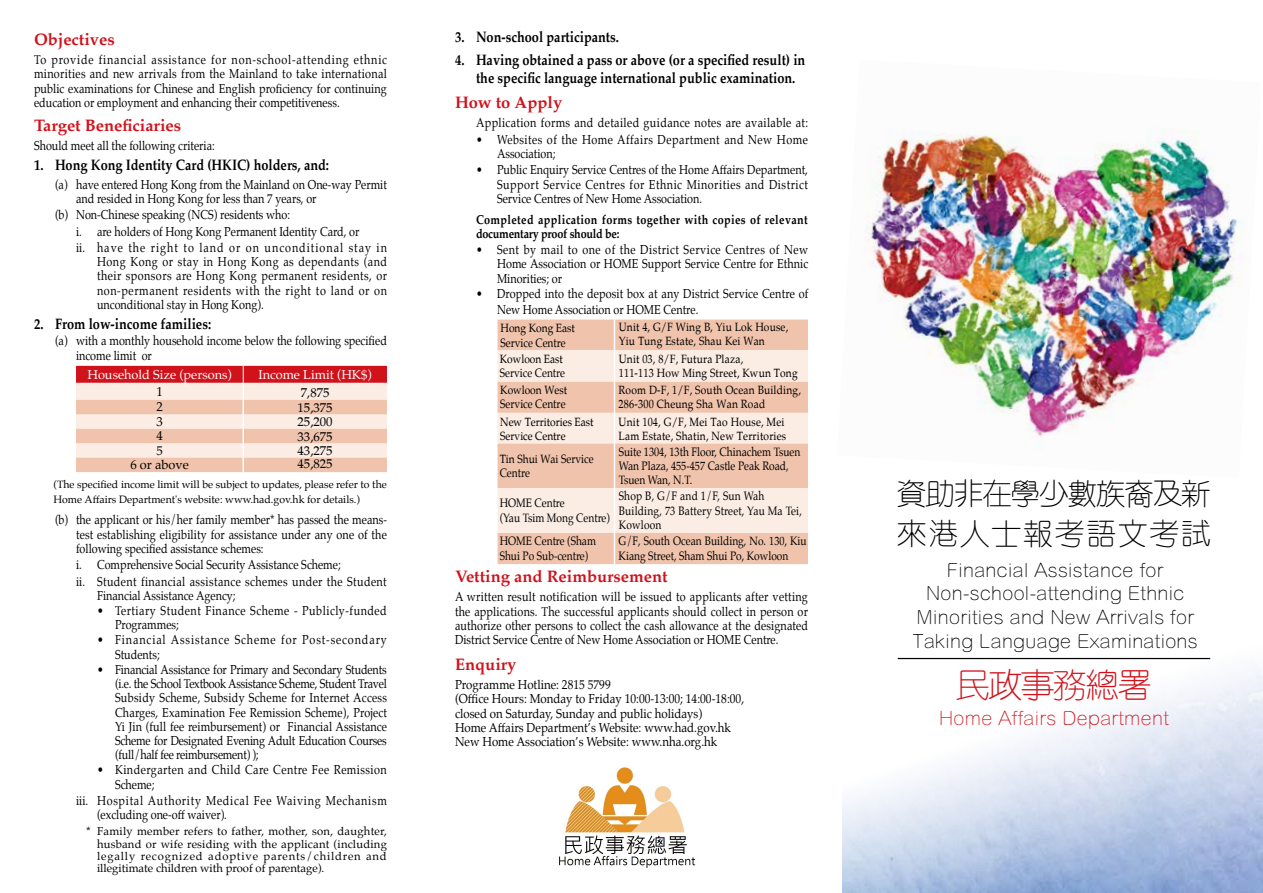
<style>
.page{position:relative;width:1263px;height:893px;background:#fff}
.page>*{position:absolute;margin:0;border:0;box-sizing:border-box;transform-origin:0 0}
.t1{font:300 34.5px "M Yuen HK";letter-spacing:-.06em;color:#d0121b}
.t2{font:300 30px/39.9px "M Yuen HK";letter-spacing:-.05em;color:#000}
.t3{font:300 19.5px/23.9px "M Yuen HK";letter-spacing:.02em;color:#000;text-align:center}
.t4{font:300 19.5px "M Yuen HK";letter-spacing:.02em;color:#d0121b}
.t5{font:700 16.5px "Palatino";color:#d0121b}
.t6{font:700 15px/18px "Palatino";color:#000;scale:.85 1}
.t7{font:12.75px/14.2px "Palatino";color:#000;text-align:justify;scale:.85 1}
.t8{font:12.75px/14.2px "Palatino";color:#000;scale:.9 1}
.t9{font:12.75px/16.4px "Palatino";letter-spacing:.035em;color:#000;scale:.85 1}
.t10{font:12.75px/14.2px "Palatino";letter-spacing:.045em;color:#000;scale:.85 1}
.t11{font:700 12.75px/14.2px "Palatino";letter-spacing:.035em;color:#000;scale:.85 1}
.t12{font:12.75px/14.2px "Palatino";letter-spacing:.065em;color:#000;scale:.85 1}
.t13{font:12.75px/14.2px "Palatino";letter-spacing:.08em;color:#000;scale:.85 1}
.t14{font:12.75px/14.2px "Palatino";letter-spacing:.04em;color:#000;scale:.85 1}
.t15{font:12.75px "Palatino";color:#fff}
.t16{font:12.75px "Palatino";color:#000}
.t17{font:12.75px "Palatino";color:#000}
.t18{font:12px/14.2px "Palatino";color:#000;scale:.85 1}
.t19{font:12px/14.2px "Palatino";letter-spacing:.02em;color:#000;scale:.85 1}
.t20{font:12px/14.1px "Palatino";color:#000;scale:.85 1}
.t21{font:12px/14.2px "Palatino";letter-spacing:.02em;color:#000;scale:.85 1}
.t22{font:11.25px/13.2px "Palatino";letter-spacing:.02em;color:#000;text-align:right}
.t23{font:11.25px/12px "Palatino";letter-spacing:.055em;color:#000}
.t24{font:10.5px/15px "Palatino";color:#000}
.s1{font-style:inherit}
</style>
<div class="page">
<svg style="left:76px;top:366px;width:311px;height:106px;background:#efb9ad"></svg>
<div style="left:497px;top:320px;width:311px;height:244px;background:#f0c3ac"></div>
<svg style="left:497px;top:350px;width:311px;height:183px;background:#f6dbcd"></svg>
<hr style="left:614px;top:320px;width:1px;height:30px;background:#fff">
<hr style="left:614px;top:350px;width:1px;height:32px;background:#fff">
<hr style="left:614px;top:382px;width:1px;height:31px;background:#fff">
<hr style="left:614px;top:413px;width:1px;height:30px;background:#fff">
<hr style="left:614px;top:443px;width:1px;height:45px;background:#fff">
<hr style="left:614px;top:488px;width:1px;height:45px;background:#fff">
<hr style="left:614px;top:533px;width:1px;height:31px;background:#fff">
<img style="left:865px;top:129px;width:377px;height:322px">
<hr style="left:898px;top:658px;width:312px;height:1px;background:#000">
<img style="left:558px;top:767px;width:138px;height:101px">
<p class="t5" style="left:34px;top:25px;width:82px">Objectives</p>
<p class="t7" style="left:34px;top:53px;width:417px">To provide financial assistance for non-school-attending ethnic minorities and new arrivals from the Mainland to take international public examinations for Chinese and English proficiency for continuing education or employment and enhancing their competitiveness.</p>
<p class="t5" style="left:34px;top:111px;width:149px">Target Beneficiaries</p>
<p class="t7" style="left:34px;top:138px;width:214px">Should meet all the following criteria:</p>
<p class="t6" style="left:34px;top:156px;width:349px">1. Hong Kong Identity Card (HKIC) holders, and:</p>
<p class="t7" style="left:76px;top:177px;width:367px;text-indent:-21px">(a) have entered Hong Kong from the Mainland on One-way Permit and resided in Hong Kong for less than 7 years, or</p>
<p class="t7" style="left:76px;top:207px;width:367px;line-height:16.4px;text-align:left;text-indent:-21px">(b) Non-Chinese speaking (NCS) residents who:<br>i. are holders of Hong Kong Permanent Identity Card, or<br>ii. have the right to land or on unconditional stay in</p>
<p class="t7" style="left:97px;top:255px;width:343px">Hong Kong or stay in Hong Kong as dependants (and their sponsors are Hong Kong permanent residents, or non-permanent residents with the right to land or on unconditional stay in Hong Kong).</p>
<p class="t6" style="left:34px;top:315px;width:210px">2. From low-income families:</p>
<p class="t7" style="left:76px;top:334px;width:367px;text-indent:-21px">(a) with a monthly household income below the following specified income limit or</p>
<p class="t15" style="left:87px;top:364px;width:146px">Household Size (persons)</p>
<p class="t15" style="left:258px;top:364px;width:115px">Income Limit (HK$)</p>
<p class="t17" style="left:156px;top:381px;width:8px">1</p>
<p class="t16" style="left:301px;top:383px;width:30px">7<span class="s1">,</span>875</p>
<p class="t17" style="left:156px;top:397px;width:8px">2</p>
<p class="t16" style="left:298px;top:397px;width:37px">15,375</p>
<p class="t17" style="left:156px;top:411px;width:8px">3</p>
<p class="t16" style="left:298px;top:412px;width:37px">25,200</p>
<p class="t17" style="left:156px;top:425px;width:8px">4</p>
<p class="t16" style="left:298px;top:426px;width:37px">33,675</p>
<p class="t17" style="left:156px;top:440px;width:8px">5</p>
<p class="t16" style="left:298px;top:441px;width:37px">43,275</p>
<p class="t17" style="left:130px;top:454px;width:60px">6 or above</p>
<p class="t16" style="left:298px;top:454px;width:37px">45,825</p>
<p class="t24" style="left:54px;top:477px;width:335px">(The specified income limit will be subject to updates, please refer to the<br>Home Affairs Department's website: www.had.gov.hk for details.)</p>
<p class="t7" style="left:76px;top:513px;width:367px;text-indent:-21px">(b) the applicant or his/her family member* has passed the means&shy;test establishing eligibility for assistance under any one of the following specified assistance schemes:</p>
<p class="t9" style="left:76px;top:557px;width:367px">i. Comprehensive Social Security Assistance Scheme;<br>ii. Student financial assistance schemes under the Student</p>
<p class="t7" style="left:97px;top:588px;width:164px">Financial Assistance Agency;</p>
<p class="t10" style="left:115px;top:603px;width:321px;text-indent:-18px">• Tertiary Student Finance Scheme - Publicly-funded<br>Programmes;</p>
<p class="t13" style="left:115px;top:633px;width:321px;text-indent:-18px">• Financial Assistance Scheme for Post-secondary<br>Students;</p>
<p class="t7" style="left:115px;top:662px;width:322px;text-indent:-18px">• Financial Assistance for Primary and Secondary Students (i.e. the School Textbook Assistance Scheme, Student Travel Subsidy Scheme, Subsidy Scheme for Internet Access Charges, Examination Fee Remission Scheme), Project Yi Jin (full fee reimbursement) or Financial Assistance Scheme for Designated Evening Adult Education Courses (full/half fee reimbursement) );</p>
<p class="t14" style="left:115px;top:763px;width:321px;text-indent:-18px">• Kindergarten and Child Care Centre Fee Remission<br>Scheme;</p>
<p class="t12" style="left:97px;top:793px;width:343px;text-indent:-21px">iii. Hospital Authority Medical Fee Waiving Mechanism (excluding one-off waiver).</p>
<p class="t22" style="left:86px;top:824px;width:302px">* Family member refers to father, mother, son, daughter, husband or wife residing with the applicant (including</p>
<p class="t23" style="left:97px;top:850px;width:291px">legally recognized adoptive parents/children and illegitimate children with proof of parentage).</p>
<p class="t6" style="left:455px;top:28px;width:194px">3. Non-school participants.</p>
<p class="t6" style="left:476px;top:50px;width:389px;text-indent:-21px">4. Having obtained a pass or above (or a specified result) in the specific language international public examination.</p>
<p class="t5" style="left:455px;top:89px;width:109px">How to Apply</p>
<p class="t9" style="left:476px;top:115px;width:392px">Application forms and detailed guidance notes are available at:</p>
<p class="t10" style="left:497px;top:132px;width:367px;text-indent:-21px">• Websites of the Home Affairs Department and New Home<br>Association;</p>
<p class="t7" style="left:497px;top:163px;width:367px;text-indent:-21px">• Public Enquiry Service Centres of the Home Affairs Department, Support Service Centres for Ethnic Minorities and District Service Centres of New Home Association.</p>
<p class="t11" style="left:476px;top:212px;width:392px">Completed application forms together with copies of relevant documentary proof should be:</p>
<p class="t7" style="left:497px;top:243px;width:368px;text-indent:-21px">• Sent by mail to one of the District Service Centres of New Home Association or HOME Support Service Centre for Ethnic Minorities; or</p>
<p class="t7" style="left:497px;top:285px;width:368px;line-height:16.4px;text-indent:-21px">• Dropped into the deposit box at any District Service Centre of<br>New Home Association or HOME Centre.</p>
<p class="t20" style="left:501px;top:320px;width:89px">Hong Kong East</p>
<p class="t18" style="left:501px;top:336px;width:78px">Service Centre</p>
<p class="t19" style="left:619px;top:319px;width:201px">Unit 4, G/F Wing B, Yiu Lok House,<br>Yiu Tung Estate, Shau Kei Wan</p>
<p class="t20" style="left:500px;top:350px;width:76px">Kowloon East</p>
<p class="t18" style="left:500px;top:366px;width:78px">Service Centre</p>
<p class="t19" style="left:619px;top:350px;width:212px">Unit 03, 8/F, Futura Plaza,<br>111-113 How Ming Street, Kwun Tong</p>
<p class="t20" style="left:500px;top:382px;width:80px">Kowloon West</p>
<p class="t18" style="left:500px;top:397px;width:78px">Service Centre</p>
<p class="t19" style="left:619px;top:382px;width:216px">Room D-F, 1/F, South Ocean Building,<br>286-300 Cheung Sha Wan Road</p>
<p class="t20" style="left:500px;top:414px;width:111px">New Territories East<br>Service Centre</p>
<p class="t19" style="left:619px;top:413px;width:199px">Unit 104, G/F, Mei Tao House, Mei<br>Lam Estate, Shatin, New Territories</p>
<p class="t18" style="left:500px;top:451px;width:112px"><span class="s1">Tin Shui Wai</span> Service<br>Centre</p>
<p class="t18" style="left:619px;top:444px;width:215px">Suite 1304, 13th Floor, Chinachem Tsuen<br>Wan Plaza, 455-457 Castle Peak Road,<br>Tsuen Wan, N.T.</p>
<p class="t18" style="left:500px;top:496px;width:131px">HOME Centre<br>(Yau Tsim Mong Centre)</p>
<p class="t21" style="left:619px;top:489px;width:217px">Shop B, G/F and 1/F, Sun Wah<br>Building, 73 Battery Street, Yau Ma Tei,<br>Kowloon</p>
<p class="t18" style="left:500px;top:534px;width:115px">HOME Centre (Sham<br>Shui Po Sub-centre)</p>
<p class="t18" style="left:619px;top:534px;width:223px">G/F, South Ocean Building, <span class="s1">No. 130,</span> Kiu<br>Kiang Street, Sham Shui Po, Kowloon</p>
<p class="t5" style="left:455px;top:563px;width:214px">Vetting and Reimbursement</p>
<p class="t7" style="left:455px;top:590px;width:417px">A written result notification will be issued to applicants after vetting the applications. The successful applicants should collect in person or authorize other persons to collect the cash allowance at the designated District Service Centre of New Home Association or HOME Centre.</p>
<p class="t5" style="left:455px;top:650px;width:63px">Enquiry</p>
<p class="t8" style="left:455px;top:678px;width:323px">Programme Hotline: 2815 5799<br>(Office Hours: Monday to Friday 10:00-13:00; 14:00-18:00, closed on Saturday, Sunday and public holidays)<br>Home Affairs Department’s Website: www.had.gov.hk New Home Association’s Website: www.nha.org.hk</p>
<h1 class="t1" style="left:956px;top:661px;width:198px">民政事務總署</h1>
<h2 class="t2" style="left:897px;top:472px;width:316px">資助非在學少數族裔及新來港人士報考語文考試</h2>
<h3 class="t3" style="left:913px;top:556px;width:286px">Financial Assistance for<br>Non-school-attending Ethnic<br>Minorities and New Arrivals for<br>Taking Language Examinations</h3>
<h3 class="t4" style="left:939px;top:704px;width:231px">Home Affairs Department</h3>
</div>
